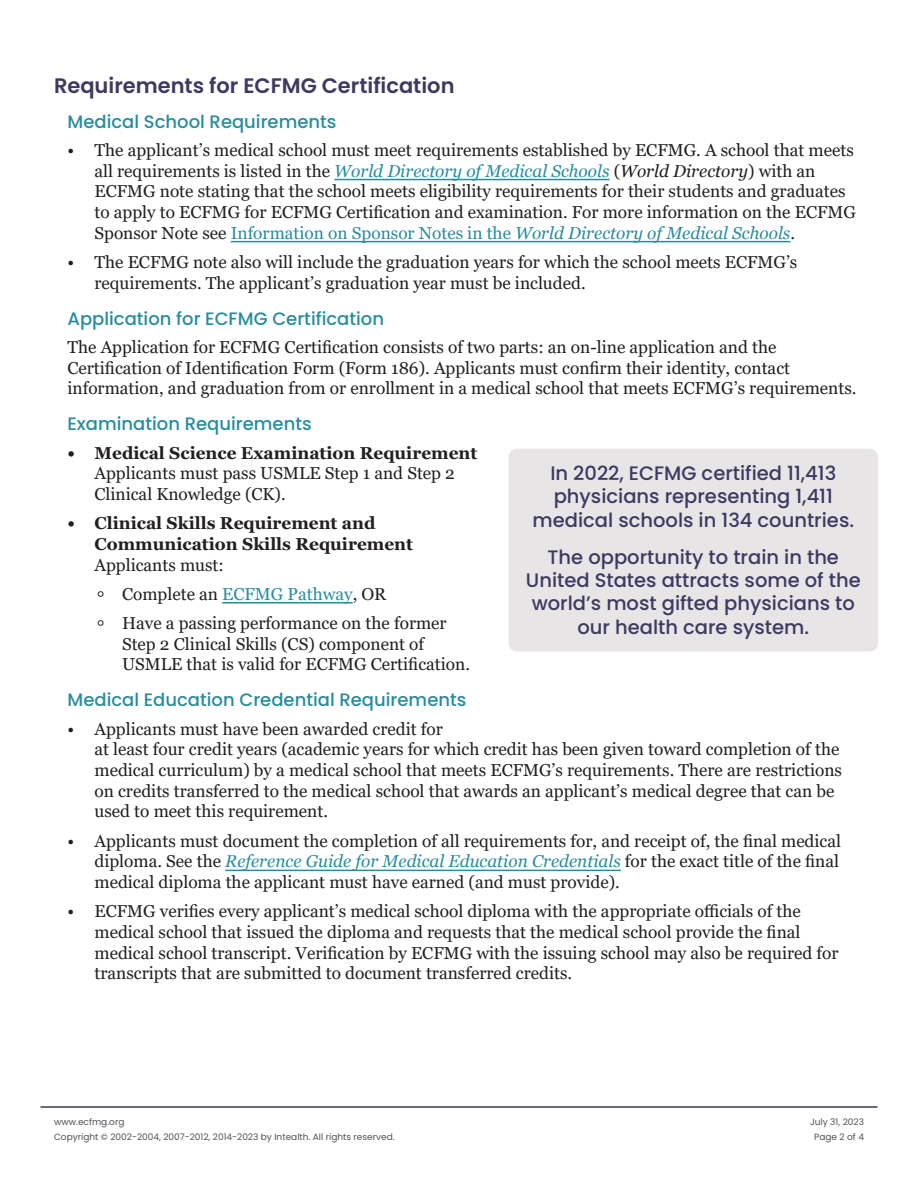
<style>
.page{position:relative;width:918px;height:1188px;background:#fff}
.page>*{position:absolute;margin:0;border:0;box-sizing:border-box;transform-origin:0 0}
.t1{font:600 21px "Poppins";color:#3d3960}
.Member_of__Callout_-_B{font:500 19.5px/23.4px "Poppins";color:#3d3960;text-align:center}
.t2{font:500 18px "Poppins";color:#288d9e}
.t3{font:17.25px/20.7px "Georgia";color:#231f20}
.t4{font:700 17.25px/20.7px "Georgia";color:#231f20}
.t5{font:9px/15px "Poppins";color:#534f57}
.s1{font-style:italic;color:#288d9e}
.s2{font-style:italic}
.s3{color:#288d9e}
.s4{font-weight:700}
.s5{font-weight:400}
.s6{font-family:"Poppins"}
</style>
<div class="page">
<hr style="left:40px;top:1106px;width:838px;height:2px;background:#3d3960">
<hr style="left:334px;top:179px;width:276px;height:1px;background:#288d9e">
<hr style="left:231px;top:241px;width:559px;height:1px;background:#288d9e">
<hr style="left:222px;top:602px;width:131px;height:2px;background:#288d9e">
<hr style="left:225px;top:870px;width:396px;height:1px;background:#288d9e">
<div style="left:508px;top:449px;width:370px;height:95px;background:#e8e5e7;border-radius:9px"></div>
<div style="left:508px;top:532px;width:370px;height:119px;background:#e8e5e7;border-radius:9px"></div>
<p class="t1" style="left:54px;top:73px;width:402px">Requirements for ECFMG Certification</p>
<p class="t2" style="left:68px;top:111px;width:271px">Medical School Requirements</p>
<p class="t3" style="left:94px;top:140px;width:763px;text-indent:-27px">• The applicant’s medical school must meet requirements established by ECFMG. A school that meets all requirements is listed in the <span class="s1">World Directory of Medical Schools</span> (<span class="s2">World Directory</span>) with an ECFMG note stating that the school meets eligibility requirements for their students and graduates to apply to ECFMG for ECFMG Certification and examination. For more information on the ECFMG Sponsor Note see <span class="s3">Information on Sponsor Notes in the</span> <span class="s1">World Directory of Medical Schools</span>.</p>
<p class="t3" style="left:94px;top:252px;width:704px;text-indent:-27px">• The ECFMG note also will include the graduation years for which the school meets ECFMG’s requirements. The applicant’s graduation year must be included.</p>
<p class="t2" style="left:68px;top:308px;width:318px">Application for ECFMG Certification</p>
<p class="t3" style="left:68px;top:337px;width:791px">The Application for ECFMG Certification consists of two parts: an on-line application and the<br>Certification of Identification Form (Form 186). Applicants must confirm their identity, contact information, and graduation from or enrollment in a medical school that meets ECFMG’s requirements.</p>
<p class="t2" style="left:68px;top:414px;width:246px">Examination Requirements</p>
<p class="t3" style="left:94px;top:443px;width:384px;text-indent:-27px"><span class="s4">• Medical Science Examination Requirement<br></span>Applicants must pass USMLE Step 1 and Step 2<br>Clinical Knowledge (CK).</p>
<p class="t4" style="left:94px;top:513px;width:320px;text-indent:-27px">• Clinical Skills Requirement and<br>Communication Skills Requirement<br><span class="s5">Applicants must:</span></p>
<p class="t3" style="left:97px;top:584px;width:291px"><span class="s6">॰</span> Complete an <span class="s3">ECFMG Pathway</span>, OR</p>
<p class="t3" style="left:122px;top:613px;width:350px;text-indent:-26px"><span class="s6">॰</span> Have a passing performance on the former<br>Step 2 Clinical Skills (CS) component of<br>USMLE that is valid for ECFMG Certification.</p>
<p class="t2" style="left:68px;top:690px;width:400px">Medical Education Credential Requirements</p>
<p class="t3" style="left:94px;top:719px;width:749px;text-indent:-27px">• Applicants must have been awarded credit for<br>at least four credit years (academic years for which credit has been given toward completion of the medical curriculum) by a medical school that meets ECFMG’s requirements. There are restrictions on credits transferred to the medical school that awards an applicant’s medical degree that can be used to meet this requirement.</p>
<p class="t3" style="left:94px;top:831px;width:748px;text-align:justify;text-indent:-27px">• Applicants must document the completion of all requirements for, and receipt of, the final medical diploma. See the <span class="s1">Reference Guide for Medical Education Credentials</span> for the exact title of the final medical diploma the applicant must have earned (and must provide).</p>
<p class="t3" style="left:94px;top:901px;width:746px;text-indent:-27px">• ECFMG verifies every applicant’s medical school diploma with the appropriate officials of the medical school that issued the diploma and requests that the medical school provide the final medical school transcript. Verification by ECFMG with the issuing school may also be required for transcripts that are submitted to document transferred credits.</p>
<p class="Member_of__Callout_-_B" style="left:533px;top:462px;width:323px">In 2022, ECFMG certified 11,413 physicians representing 1,411 medical schools in 134 countries.</p>
<p class="Member_of__Callout_-_B" style="left:526px;top:545px;width:336px">The opportunity to train in the<br>United States attracts some of the world’s most gifted physicians to our health care system.</p>
<p class="t5" style="left:54px;top:1115px;width:342px">www.ecfmg.org<br>Copyright © 2002-2004, 2007-2012, 2014-2023 by Intealth. All rights reserved.</p>
<p class="t5" style="left:810px;top:1115px;width:55px;text-align:center">July 31, 2023<br>Page 2 of 4</p>
</div>
